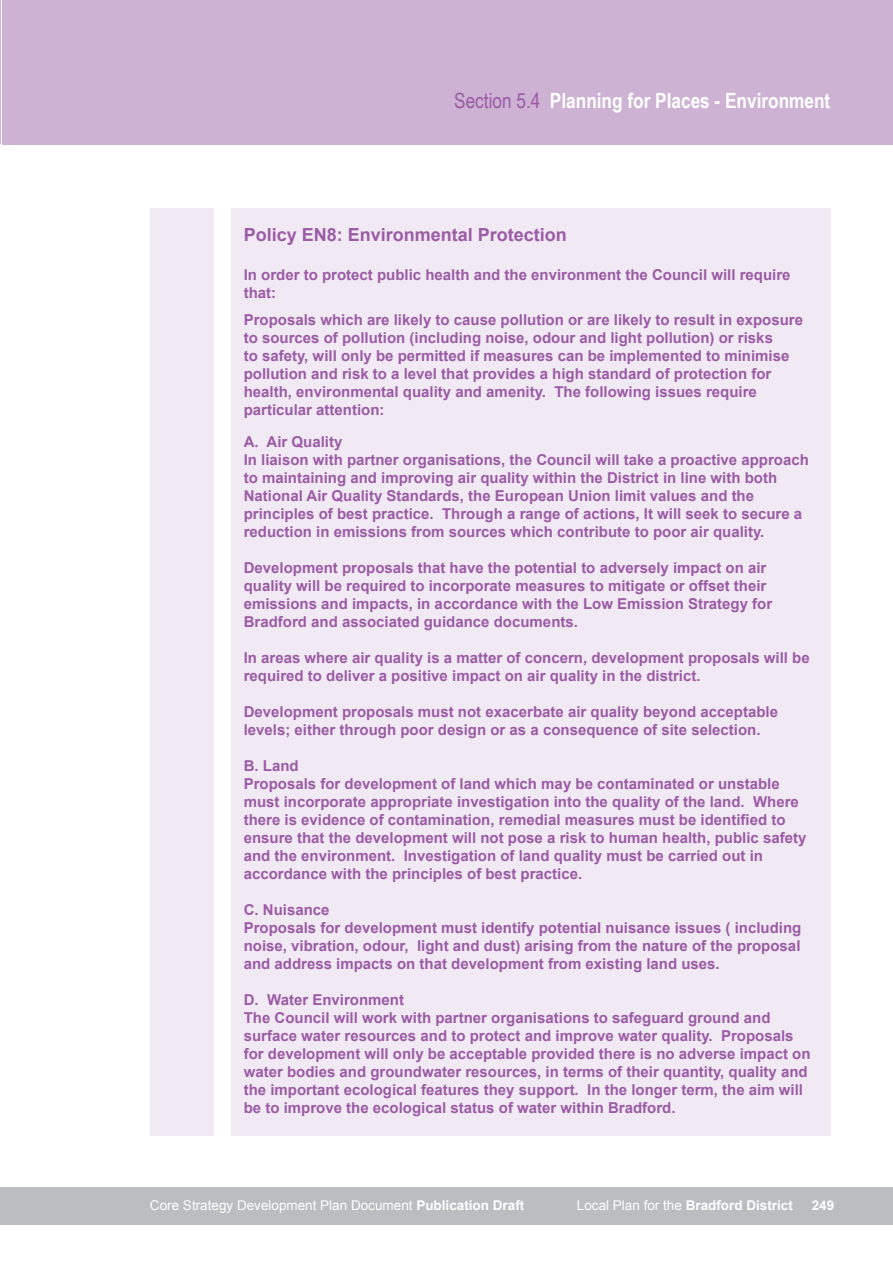
<style>
.page{position:relative;width:893px;height:1263px;background:#fff}
.page>*{position:absolute;margin:0;border:0;box-sizing:border-box;transform-origin:0 0}
.t1{font:700 21px "Arial Narrow";color:#fff}
.t2{font:700 18px "Arial";color:#9b5ba5}
.t3{font:700 15px/18px "Arial";color:#9b5ba5}
.t4{font:13.5px "Arial";color:#fff}
.t5{font:700 13.5px "Arial";color:#fff}
.s1{font-weight:400;color:#9b5ba5}
.s2{font-weight:700}
.s3{font-weight:400}
</style>
<div class="page">
<hr style="left:0;top:1186px;width:1px;height:38px;background:#bcbdc0">
<hr style="left:0;top:0;width:1px;height:144px;background:#cdb2d4">
<div style="left:1px;top:1186px;width:892px;height:38px;background:#bcbdc0"></div>
<div style="left:2px;top:0;width:891px;height:145px;background:#cdb2d4"></div>
<div style="left:150px;top:208px;width:64px;height:927px;background:#f1eaf4"></div>
<div style="left:231px;top:208px;width:599px;height:927px;background:#f1eaf4"></div>
<h1 class="t1" style="left:454px;top:85px;width:378px"><span class="s1">Section 5.4</span> Planning for Places - Environment</h1>
<p class="t2" style="left:244px;top:222px;width:325px">Policy EN8: Environmental Protection</p>
<p class="t3" style="left:244px;top:267px;width:548px">In order to protect public health and the environment the Council will require that:</p>
<p class="t3" style="left:244px;top:312px;width:561px">Proposals which are likely to cause pollution or are likely to result in exposure to sources of pollution (including noise, odour and light pollution) or risks<br>to safety, will only be permitted if measures can be implemented to minimise pollution and risk to a level that provides a high standard of protection for health, environmental quality and amenity. The following issues require particular attention:</p>
<p class="t3" style="left:244px;top:433px;width:567px">A. Air Quality<br>In liaison with partner organisations, the Council will take a proactive approach to maintaining and improving air quality within the District in line with both National Air Quality Standards, the European Union limit values and the principles of best practice. Through a range of actions, It will seek to secure a reduction in emissions from sources which contribute to poor air quality.</p>
<p class="t3" style="left:244px;top:559px;width:530px">Development proposals that have the potential to adversely impact on air quality will be required to incorporate measures to mitigate or offset their emissions and impacts, in accordance with the Low Emission Strategy for Bradford and associated guidance documents.</p>
<p class="t3" style="left:244px;top:649px;width:568px">In areas where air quality is a matter of concern, development proposals will be required to deliver a positive impact on air quality in the district.</p>
<p class="t3" style="left:244px;top:703px;width:536px">Development proposals must not exacerbate air quality beyond acceptable levels; either through poor design or as a consequence of site selection.</p>
<p class="t3" style="left:244px;top:757px;width:564px">B. Land<br>Proposals for development of land which may be contaminated or unstable must incorporate appropriate investigation into the quality of the land. Where there is evidence of contamination, remedial measures must be identified to ensure that the development will not pose a risk to human health, public safety and the environment. Investigation of land quality must be carried out in accordance with the principles of best practice.</p>
<p class="t3" style="left:244px;top:901px;width:559px">C. Nuisance<br>Proposals for development must identify potential nuisance issues ( including noise, vibration, odour, light and dust) arising from the nature of the proposal and address impacts on that development from existing land uses.</p>
<p class="t3" style="left:244px;top:991px;width:568px">D. Water Environment<br>The Council will work with partner organisations to safeguard ground and surface water resources and to protect and improve water quality. Proposals for development will only be acceptable provided there is no adverse impact on water bodies and groundwater resources, in terms of their quantity, quality and the important ecological features they support. In the longer term, the aim will be to improve the ecological status of water within Bradford.</p>
<p class="t4" style="left:150px;top:1195px;width:376px">Core Strategy Development Plan Document <span class="s2">Publication Draft</span></p>
<p class="t5" style="left:577px;top:1195px;width:218px"><span class="s3">Local Plan for the</span> Bradford District</p>
<p class="t5" style="left:812px;top:1195px;width:24px">249</p>
</div>
